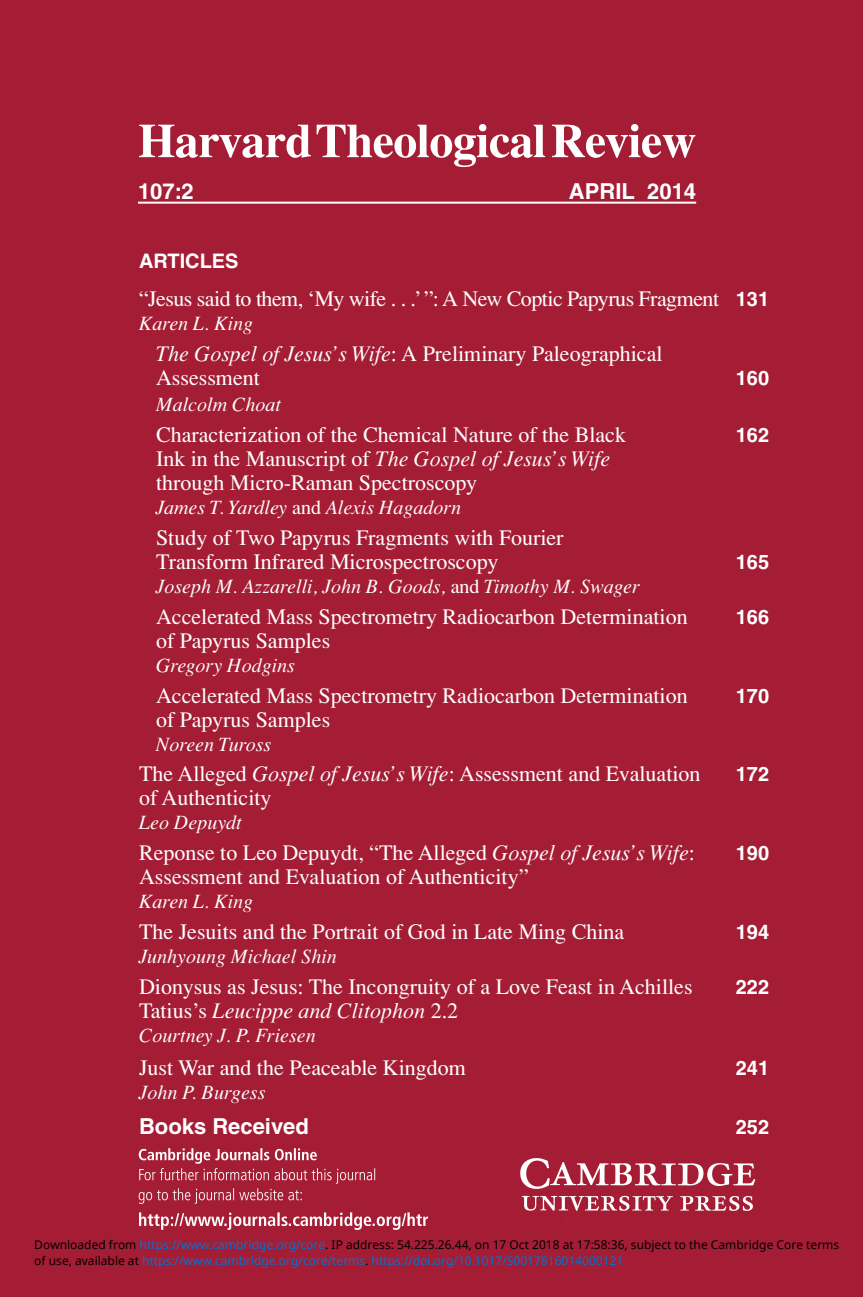
<style>
.page{position:relative;width:863px;height:1297px;background:#fff}
.page>*{position:absolute;margin:0;border:0;box-sizing:border-box;transform-origin:0 0}
.t1{font:22px/24px "Times";color:#fff}
.t2{font:22px "Times";letter-spacing:-.025em;color:#fff}
.t3{font:italic 22px "Times";color:#fff}
.t4{font:700 22px "Helvetica";color:#fff}
.t5{font:italic 20px "Times";color:#fff}
.t6{font:700 20px "Helvetica";color:#fff}
.t7{font:12px "Noto Sans";color:#000}
.t8{font:12px "Noto Sans";color:#0172cf}
.s1{font-family:"Helvetica";font-weight:700;font-size:20px}
.s2{font-style:italic}
.s3{font-style:normal}
.s4{color:#0172cf}
.s5{color:#000}
</style>
<div class="page">
<div style="left:0;top:0;width:863px;height:1296px;background:#a41d35"></div>
<svg style="left:139px;top:124px;width:556px;height:43px"></svg>
<hr style="left:138px;top:201px;width:558px;height:2px;background:#fff">
<svg style="left:139px;top:1212px;width:289px;height:17px"></svg>
<svg style="left:139px;top:1148px;width:236px;height:55px"></svg>
<img style="left:520px;top:1158px;width:236px;height:61px">
<p class="t4" style="left:138px;top:183px;width:57px">107:2</p>
<p class="t4" style="left:569px;top:183px;width:129px">APRIL 2014</p>
<p class="t6" style="left:139px;top:253px;width:101px">ARTICLES</p>
<p class="t2" style="left:139px;top:290px;width:631px">“Jesus said to them, ‘My wife . . .’”: A New Coptic Papyrus Fragment <span class="s1">131</span></p>
<p class="t5" style="left:139px;top:315px;width:116px">Karen L. King</p>
<p class="t1" style="left:156px;top:343px;width:508px"><span class="s2">The Gospel of Jesus’s Wife</span>: A Preliminary Paleographical<br>Assessment</p>
<p class="t6" style="left:736px;top:370px;width:35px">160</p>
<p class="t5" style="left:156px;top:396px;width:127px">Malcolm Choat</p>
<p class="t1" style="left:156px;top:424px;width:471px">Characterization of the Chemical Nature of the Black</p>
<p class="t6" style="left:736px;top:427px;width:35px">162</p>
<p class="t1" style="left:156px;top:448px;width:456px">Ink in the Manuscript of <span class="s2">The Gospel of Jesus’s Wife </span>through Micro-Raman Spectroscopy</p>
<p class="t5" style="left:156px;top:499px;width:307px">James T. Yardley <span class="s3">and</span> Alexis Hagadorn</p>
<p class="t1" style="left:156px;top:527px;width:409px">Study of Two Papyrus Fragments with Fourier<br>Transform Infrared Microspectroscopy</p>
<p class="t6" style="left:736px;top:554px;width:35px">165</p>
<p class="t5" style="left:156px;top:577px;width:485px">Joseph M. Azzarelli, John B. Goods, <span class="s3">and</span> Timothy M. Swager</p>
<p class="t1" style="left:156px;top:606px;width:533px">Accelerated Mass Spectrometry Radiocarbon Determination</p>
<p class="t6" style="left:736px;top:609px;width:35px">166</p>
<p class="t1" style="left:156px;top:630px;width:176px">of Papyrus Samples</p>
<p class="t5" style="left:156px;top:656px;width:141px">Gregory Hodgins</p>
<p class="t1" style="left:156px;top:685px;width:533px">Accelerated Mass Spectrometry Radiocarbon Determination</p>
<p class="t6" style="left:736px;top:688px;width:35px">170</p>
<p class="t1" style="left:156px;top:709px;width:176px">of Papyrus Samples</p>
<p class="t5" style="left:156px;top:735px;width:117px">Noreen Tuross</p>
<p class="t1" style="left:139px;top:763px;width:563px">The Alleged <span class="s2">Gospel of Jesus’s Wife</span>: Assessment and Evaluation</p>
<p class="t6" style="left:736px;top:767px;width:35px">172</p>
<p class="t1" style="left:139px;top:787px;width:134px">of Authenticity</p>
<p class="t5" style="left:139px;top:814px;width:104px">Leo Depuydt</p>
<p class="t1" style="left:139px;top:842px;width:557px">Reponse to Leo Depuydt, “The Alleged <span class="s2">Gospel of Jesus’s Wife</span>:</p>
<p class="t6" style="left:736px;top:845px;width:35px">190</p>
<p class="t1" style="left:139px;top:866px;width:391px">Assessment and Evaluation of Authenticity”</p>
<p class="t5" style="left:139px;top:893px;width:116px">Karen L. King</p>
<p class="t1" style="left:139px;top:921px;width:487px">The Jesuits and the Portrait of God in Late Ming China</p>
<p class="t6" style="left:736px;top:924px;width:35px">194</p>
<p class="t5" style="left:139px;top:947px;width:199px">Junhyoung Michael Shin</p>
<p class="t1" style="left:139px;top:976px;width:555px">Dionysus as Jesus: The Incongruity of a Love Feast in Achilles</p>
<p class="t6" style="left:736px;top:979px;width:35px">222</p>
<p class="t3" style="left:139px;top:1001px;width:321px"><span class="s3">Tatius’s</span> Leucippe and Clitophon <span class="s3">2.2</span></p>
<p class="t5" style="left:139px;top:1026px;width:178px">Courtney J. P. Friesen</p>
<p class="t1" style="left:139px;top:1056px;width:328px">Just War and the Peaceable Kingdom</p>
<p class="t6" style="left:736px;top:1059px;width:35px">241</p>
<p class="t5" style="left:139px;top:1083px;width:128px">John P. Burgess</p>
<p class="t4" style="left:139px;top:1117px;width:171px">Books Received</p>
<p class="t6" style="left:736px;top:1119px;width:35px">252</p>
<p class="t7" style="left:34px;top:1236px;width:806px">Downloaded from <span class="s4">https://www.cambridge.org/core</span>. IP address: 54.225.26.44, on 17 Oct 2018 at 17:58:36, subject to the Cambridge Core terms</p>
<p class="t8" style="left:34px;top:1251px;width:590px"><span class="s5">of use, available at</span> https://www.cambridge.org/core/terms<span class="s5">.</span> https://doi.org/10.1017/S0017816014000121</p>
</div>
